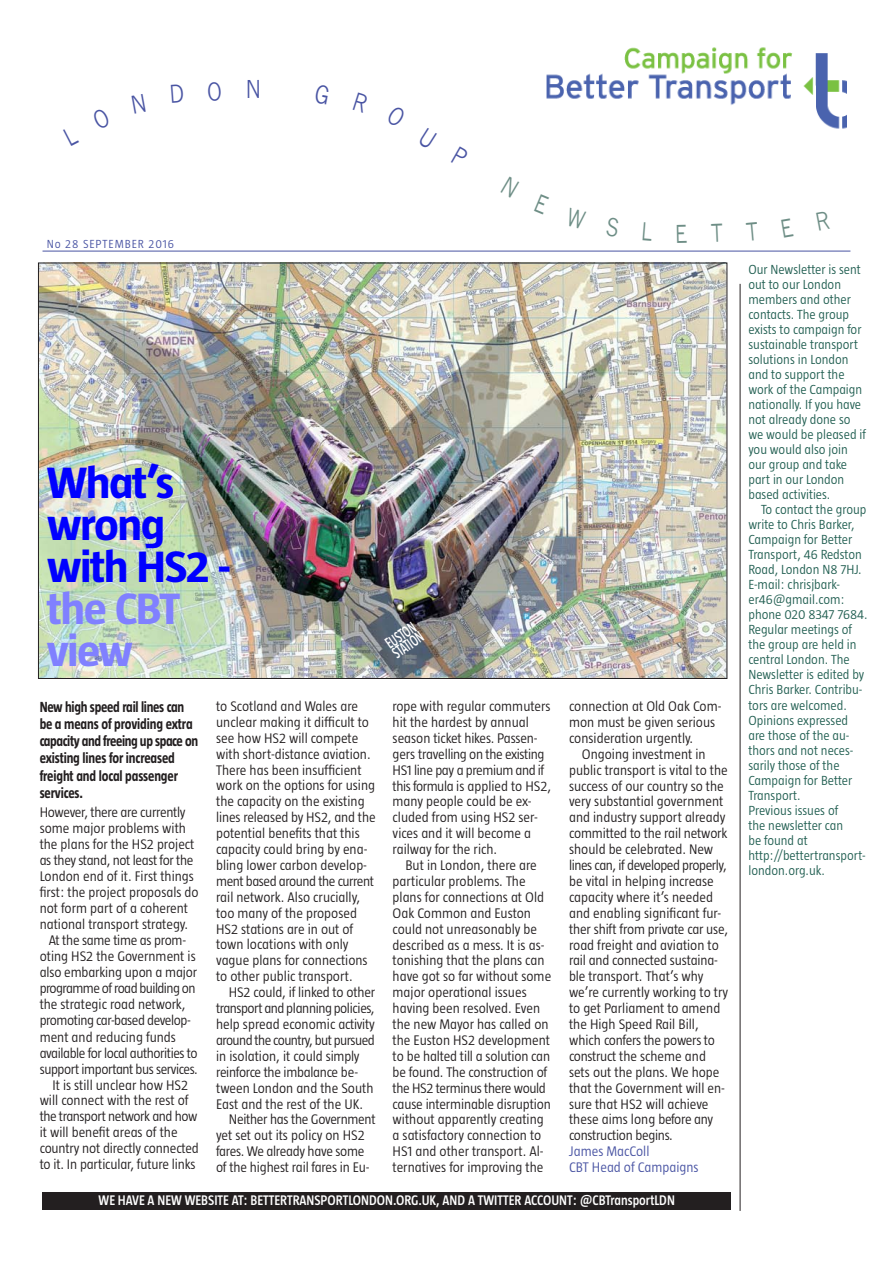
<style>
.page{position:relative;width:893px;height:1263px;background:#fff}
.page>*{position:absolute;margin:0;border:0;box-sizing:border-box;transform-origin:0 0}
.bold_head{font:700 45px/42px "Taz";letter-spacing:-.03em;color:#00f;scale:1.09 1}
.t1{font:24px "News Gothic";color:#4954a3;scale:.84 1}
.text{font:600 16.5px "Taz";color:#fff;scale:.65 1}
.intro{font:700 15px/17.2px "Taz";letter-spacing:-.015em;color:#231f20;scale:.89 1}
.text-2{font:300 14.25px/15.9px "Taz";color:#231f20}
.text-3{font:300 14.25px/15.9px "Taz";letter-spacing:-.02em;color:#231f20}
.text_fullout{font:300 14.25px/16px "Taz";letter-spacing:-.03em;color:#231f20}
.text_fullout-2{font:300 14.25px/16px "Taz";letter-spacing:-.01em;color:#231f20}
.box_text{font:600 14.25px "Taz";color:#fff;scale:.93 1}
.text_fullout-3{font:300 14.25px "Taz";color:#4954a3}
.text_fullout-4{font:300 13.5px/15px "Taz";color:#236053}
.text-4{font:300 13.5px/15px "Taz";color:#236053}
.t2{font:300 12px "Taz";letter-spacing:.08em;color:#4954a3}
.s1{color:#8080ff}
</style>
<div class="page">
<img style="left:546px;top:47px;width:300px;height:82px">
<hr style="left:740px;top:284px;width:1px;height:927px;background:#231f20">
<hr style="left:43px;top:251px;width:807px;height:1px;background:#4954a3">
<div style="left:42px;top:1192px;width:689px;height:18px;background:#231f20"></div>
<img style="left:40px;top:265px;width:685px;height:412px">
<p class="t1" style="left:246px;top:75px;width:20px">N</p>
<p class="t2" style="left:47px;top:237px;width:129px">No 28 SEPTEMBER 2016</p>
<p class="bold_head" style="left:47px;top:462px;width:170px">What’s wrong with HS2 - <span class="s1">the CBT view</span></p>
<p class="text" style="left:382px;top:638px;width:53px;rotate:-35deg">EUSTON</p>
<p class="text" style="left:389px;top:647px;width:54px;rotate:-35deg">STATION</p>
<p class="intro" style="left:40px;top:698px;width:180px">New high speed rail lines can be a means of providing extra capacity and freeing up space on existing lines for increased freight and local passenger services.</p>
<p class="text_fullout-2" style="left:40px;top:804px;width:161px">However, there are currently some major problems with the plans for the HS2 project as they stand, not least for the<br>London end of it. First things first: the project proposals do not form part of a coherent national transport strategy.</p>
<p class="text_fullout" style="left:40px;top:932px;width:160px;text-indent:9px">At the same time as prom&shy;oting HS2 the Government is also embarking upon a major programme of road building on the strategic road network, promoting car-based develop&shy;ment and reducing funds available for local authorities to support important bus services.</p>
<p class="text-2" style="left:40px;top:1077px;width:161px;text-indent:13px">It is still unclear how HS2 will connect with the rest of the transport network and how it will benefit areas of the country not directly connected to it. In particular, future links</p>
<p class="text-2" style="left:216px;top:698px;width:161px">to Scotland and Wales are unclear making it difficult to see how HS2 will compete with short-distance aviation.<br>There has been insufficient work on the options for using the capacity on the existing lines released by HS2, and the potential benefits that this capacity could bring by ena&shy;bling lower carbon develop&shy;ment based around the current rail network. Also crucially, too many of the proposed<br>HS2 stations are in out of town locations with only vague plans for connections to other public transport.</p>
<p class="text-3" style="left:216px;top:984px;width:161px;text-indent:13px">HS2 could, if linked to other transport and planning policies, help spread economic activity around the country, but pursued in isolation, it could simply reinforce the imbalance be&shy;tween London and the South<br>East and the rest of the UK.</p>
<p class="text-3" style="left:216px;top:1112px;width:161px;text-indent:13px">Neither has the Government yet set out its policy on HS2 fares. We already have some of the highest rail fares in Eu-</p>
<p class="text-2" style="left:393px;top:698px;width:160px">rope with regular commuters hit the hardest by annual season ticket hikes. Passen&shy;gers travelling on the existing<br>HS1 line pay a premium and if this formula is applied to HS2, many people could be ex&shy;cluded from using HS2 ser&shy;vices and it will become a railway for the rich.</p>
<p class="text-2" style="left:393px;top:857px;width:160px;text-indent:13px">But in London, there are particular problems. The plans for connections at Old<br>Oak Common and Euston could not unreasonably be described as a mess. It is as&shy;tonishing that the plans can have got so far without some major operational issues having been resolved. Even the new Mayor has called on the Euston HS2 development to be halted till a solution can be found. The construction of the HS2 terminus there would cause interminable disruption without apparently creating a satisfactory connection to<br>HS1 and other transport. Al&shy;ternatives for improving the</p>
<p class="text-2" style="left:569px;top:698px;width:154px">connection at Old Oak Com&shy;mon must be given serious consideration urgently.</p>
<p class="text-2" style="left:569px;top:746px;width:161px;text-indent:13px">Ongoing investment in public transport is vital to the success of our country so the very substantial government and industry support already committed to the rail network should be celebrated. New lines can, if developed properly, be vital in helping increase capacity where it’s needed and enabling significant fur&shy;ther shift from private car use, road freight and aviation to rail and connected sustaina&shy;ble transport. That’s why we’re currently working to try to get Parliament to amend the High Speed Rail Bill, which confers the powers to construct the scheme and sets out the plans. We hope that the Government will en&shy;sure that HS2 will achieve these aims long before any construction begins.</p>
<p class="text_fullout-3" style="left:569px;top:1144px;width:82px">James MacColl</p>
<p class="text_fullout-3" style="left:569px;top:1160px;width:131px">CBT Head of Campaigns</p>
<p class="box_text" style="left:99px;top:1192px;width:621px">WE HAVE A NEW WEBSITE AT: BETTERTRANSPORTLONDON.ORG.UK, AND A TWITTER ACCOUNT: @CBTransportLDN</p>
<p class="text_fullout-4" style="left:748px;top:263px;width:119px">Our Newsletter is sent out to our London members and other contacts. The group exists to campaign for sustainable transport solutions in London and to support the work of the Campaign nationally. If you have not already done so we would be pleased if you would also join our group and take part in our London based activities.</p>
<p class="text-4" style="left:748px;top:502px;width:121px;text-indent:13px">To contact the group write to Chris Barker,<br>Campaign for Better<br>Transport, 46 Redston<br>Road, London N8 7HJ.<br>E-mail: chrisjbark&shy;er46@gmail.com: phone 020 8347 7684.<br>Regular meetings of the group are held in central London. The<br>Newsletter is edited by<br>Chris Barker. Contribu&shy;tors are welcomed.<br>Opinions expressed are those of the au&shy;thors and not neces&shy;sarily those of the<br>Campaign for Better<br>Transport.</p>
<p class="text_fullout-4" style="left:748px;top:802px;width:96px">Previous issues of the newsletter can be found at</p>
<p class="text_fullout-4" style="left:748px;top:847px;width:119px">http://bettertransport&shy;london.org.uk.</p>
</div>
